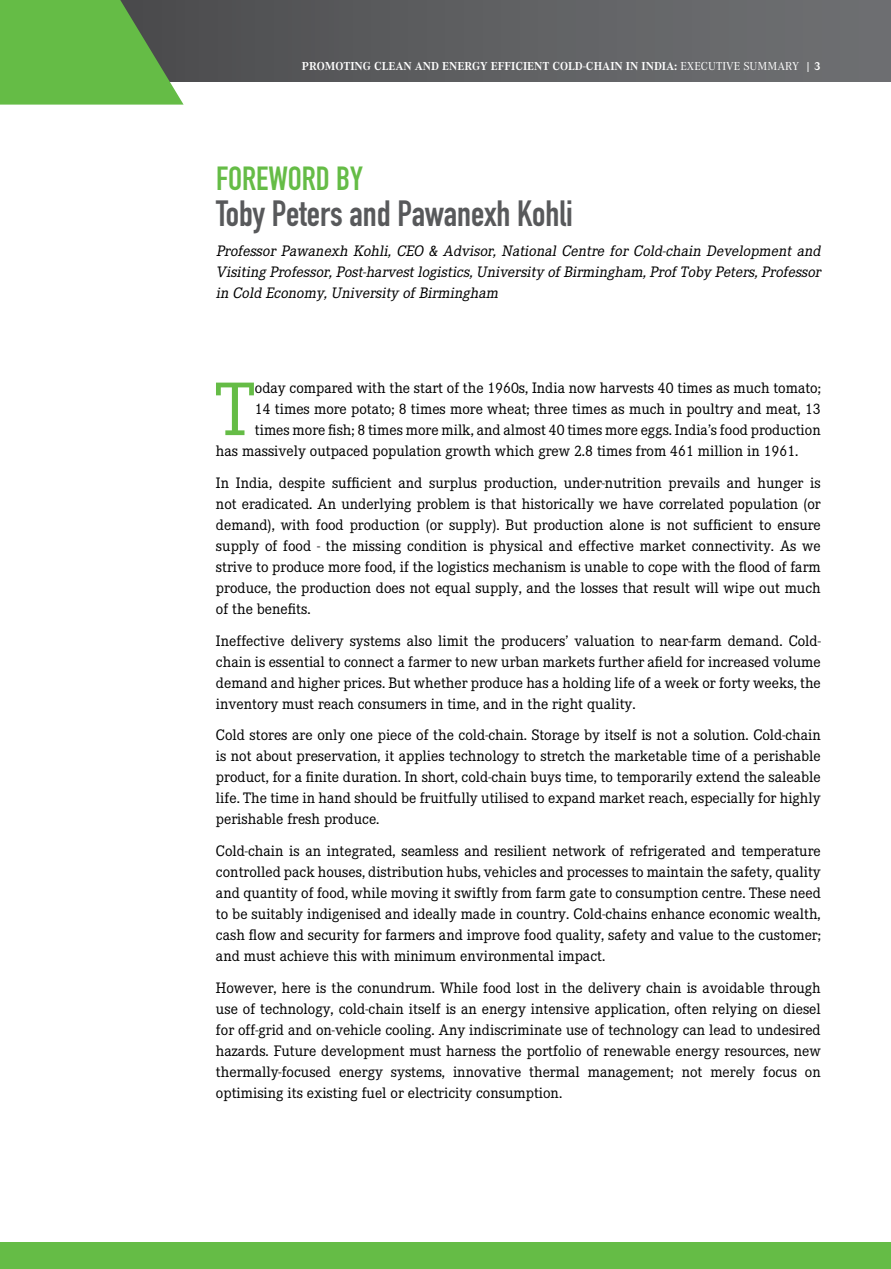
<style>
.page{position:relative;width:891px;height:1269px;background:#fff}
.page>*{position:absolute;margin:0;border:0;box-sizing:border-box;transform-origin:0 0}
.t1{font:78.75px "Corporate E";color:#65bc46}
.t2{font:36px "DIN Engschrift Std";color:#58595b}
.t3{font:33px "DIN Engschrift Std";color:#65bc46}
.t4{font:15.75px/21px "Corporate E";color:#000;text-align:justify}
.t5{font:italic 15.75px/21px "Corporate E";color:#000;text-align:justify}
.t6{font:700 12px "Corporate A";color:#fff}
.s1{font-weight:400}
</style>
<div class="page">
<svg style="left:184px;top:0;width:707px;height:82px;background:#5f6062"></svg>
<div style="left:0;top:1242px;width:891px;height:27px;background:#65bc46"></div>
<svg style="left:0;top:0;width:184px;height:105px;background:#62aa49"></svg>
<p class="t6" style="left:302px;top:59px;width:520px">PROMOTING CLEAN AND ENERGY EFFICIENT COLD-CHAIN IN INDIA: <span class="s1">EXECUTIVE SUMMARY</span> | 3</p>
<h3 class="t3" style="left:216px;top:159px;width:148px">FOREWORD BY</h3>
<h2 class="t2" style="left:216px;top:193px;width:358px">Toby Peters and Pawanexh Kohli</h2>
<p class="t5" style="left:216px;top:241px;width:609px">Professor Pawanexh Kohli, CEO &amp; Advisor, National Centre for Cold-chain Development and Visiting Professor,Post-harvestlogistics,University ofBirmingham,ProfToby Peters,Professor in Cold Economy,University ofBirmingham</p>
<h1 class="t1" style="left:215px;top:366px;width:41px">T</h1>
<p class="t4" style="left:255px;top:378px;width:568px">oday compared with the start of the 1960s, India now harvests 40 times as much tomato;</p>
<p class="t4" style="left:255px;top:399px;width:567px">14 times more potato; 8 times more wheat; three times as much in poultry and meat, 13</p>
<p class="t4" style="left:255px;top:420px;width:567px">times more fish; 8 times more milk, and almost 40 times more eggs. India’s food production</p>
<p class="t4" style="left:216px;top:441px;width:584px">has massively outpaced population growth which grew 2.8 times from 461 million in 1961.</p>
<p class="t4" style="left:216px;top:472px;width:606px">In India, despite sufficient and surplus production, under-nutrition prevails and hunger is not eradicated. An underlying problem is that historically we have correlated population (or demand), with food production (or supply). But production alone is not sufficient to ensure supply of food - the missing condition is physical and effective market connectivity. As we strive to produce more food, if the logistics mechanism is unable to cope with the flood of farm produce, the production does not equal supply, and the losses that result will wipe out much of the benefits.</p>
<p class="t4" style="left:216px;top:630px;width:606px">Ineffective delivery systems also limit the producers’ valuation to near-farm demand. Cold&shy;chain is essential to connect a farmer to new urban markets further afield for increased volume demand and higher prices. But whether produce has a holding life of a week or forty weeks, the inventory must reach consumers in time, and in the right quality.</p>
<p class="t4" style="left:216px;top:725px;width:606px">Cold stores are only one piece of the cold-chain. Storage by itself is not a solution. Cold-chain is not about preservation, it applies technology to stretch the marketable time of a perishable product, for a finite duration. In short, cold-chain buys time, to temporarily extend the saleable life. The time in hand should be fruitfully utilised to expand market reach, especially for highly perishable fresh produce.</p>
<p class="t4" style="left:216px;top:841px;width:606px">Cold-chain is an integrated, seamless and resilient network of refrigerated and temperature controlled pack houses, distribution hubs, vehicles and processes to maintain the safety, quality and quantity of food, while moving it swiftly from farm gate to consumption centre. These need to be suitably indigenised and ideally made in country. Cold-chains enhance economic wealth, cash flow and security for farmers and improve food quality, safety and value to the customer; and must achieve this with minimum environmental impact.</p>
<p class="t4" style="left:216px;top:978px;width:606px">However, here is the conundrum. While food lost in the delivery chain is avoidable through use of technology, cold-chain itself is an energy intensive application, often relying on diesel for off-grid and on-vehicle cooling. Any indiscriminate use of technology can lead to undesired hazards. Future development must harness the portfolio of renewable energy resources, new thermally-focused energy systems, innovative thermal management; not merely focus on optimising its existing fuel or electricity consumption.</p>
</div>
